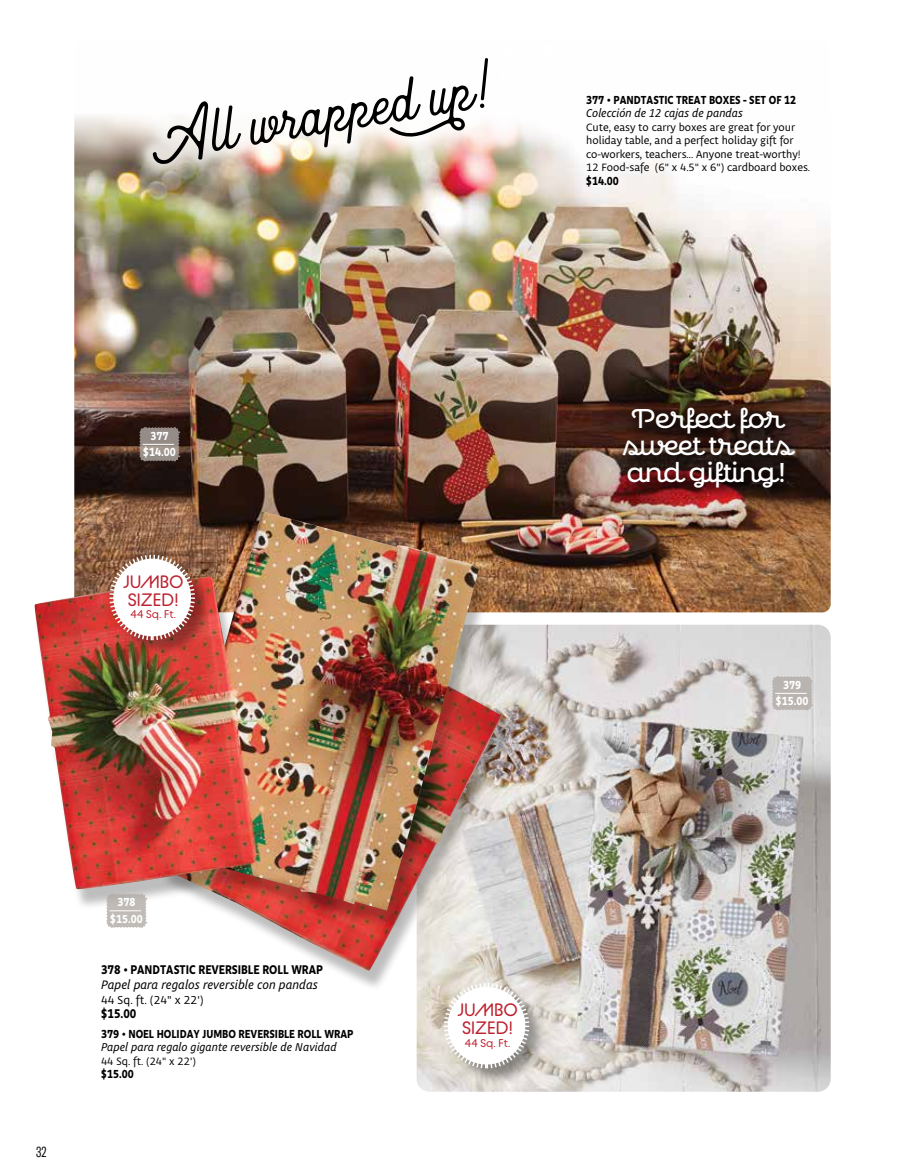
<style>
.page{position:relative;width:905px;height:1175px;background:#fff}
.page>*{position:absolute;margin:0;border:0;box-sizing:border-box;transform-origin:0 0}
.t1{font:73.5px "Heritage";color:#000}
.t2{font:500 27px/27px "Confiteria Script";color:#fff;text-align:center}
.t3{font:18px/18px "BC Alphapipe RB";color:#bd202e}
.t4{font:15px "Antarctican Headline";color:#000}
.t5{font:700 13.05px "Obliqua Sans";color:#000;scale:.85 1}
.t6{font:italic 13.05px "Obliqua Sans";color:#000}
.t7{font:12.15px "Obliqua Sans";color:#000}
.t8{font:700 12px "Obliqua Sans";color:#000;scale:.85 1}
.t9{font:italic 12px "Obliqua Sans";color:#000}
.t10{font:700 12px/16.5px "Obliqua Sans";color:#fff;text-align:center;scale:.85 1}
.t11{font:11.25px/13.5px "Obliqua Sans";color:#000}
.t12{font:11.25px "BC Alphapipe RB";letter-spacing:-.01em;color:#bd202e}
</style>
<div class="page">
<img style="left:74px;top:116px;width:756px;height:496px">
<img style="left:124px;top:116px;width:395px;height:85px">
<img style="left:416px;top:624px;width:414px;height:467px">
<div style="left:159px;top:637px;width:356px;height:354px;background:#000;opacity:.26"></div>
<img style="left:159px;top:631px;width:343px;height:341px">
<div style="left:34px;top:517px;width:459px;height:414px;background:#000;opacity:.26"></div>
<img style="left:34px;top:512px;width:445px;height:398px">
<div style="left:112px;top:557px;width:101px;height:101px;background:#000;opacity:.37"></div>
<img style="left:108px;top:553px;width:88px;height:88px">
<div style="left:447px;top:985px;width:100px;height:101px;background:#000;opacity:.37"></div>
<svg style="left:442px;top:981px;width:88px;height:88px"></svg>
<div style="left:614px;top:398px;width:199px;height:108px;background:#000;opacity:.75"></div>
<svg style="left:138px;top:426px;width:42px;height:36px"></svg>
<hr style="left:142px;top:444px;width:32px;height:1px;background:#fff">
<svg style="left:105px;top:892px;width:42px;height:36px"></svg>
<hr style="left:110px;top:910px;width:31px;height:1px;background:#fff">
<svg style="left:771px;top:675px;width:42px;height:36px"></svg>
<hr style="left:775px;top:693px;width:31px;height:1px;background:#fff">
<h1 class="t1" style="left:144px;top:100px;width:350px;rotate:-9deg">All wrapped up!</h1>
<p class="t8" style="left:586px;top:93px;width:248px">377 • PANDTASTIC TREAT BOXES - SET OF 12</p>
<p class="t9" style="left:586px;top:107px;width:158px">Colección de 12 cajas de pandas</p>
<p class="t11" style="left:586px;top:121px;width:225px">Cute, easy to carry boxes are great for your holiday table, and a perfect holiday gift for co-workers, teachers... Anyone treat-worthy!<br>12 Food-safe (6" x 4.5" x 6") cardboard boxes.</p>
<p class="t8" style="left:586px;top:174px;width:40px">$14.00</p>
<p class="t10" style="left:143px;top:428px;width:40px">377 $14.00</p>
<h3 class="t3" style="left:123px;top:572px;width:62px">JUMBO<br>SIZED!</h3>
<p class="t12" style="left:130px;top:607px;width:47px">44 Sq. Ft.</p>
<h3 class="t4" style="left:36px;top:1142px;width:12px">32</h3>
<p class="t10" style="left:110px;top:894px;width:40px">378 $15.00</p>
<p class="t5" style="left:101px;top:962px;width:262px">378 • PANDTASTIC REVERSIBLE ROLL WRAP</p>
<p class="t6" style="left:101px;top:977px;width:218px">Papel para regalos reversible con pandas</p>
<p class="t7" style="left:101px;top:992px;width:104px">44 Sq. ft. (24" x 22')</p>
<p class="t5" style="left:101px;top:1006px;width:43px">$15.00</p>
<p class="t8" style="left:101px;top:1026px;width:298px">379 • NOEL HOLIDAY JUMBO REVERSIBLE ROLL WRAP</p>
<p class="t9" style="left:101px;top:1040px;width:237px">Papel para regalo gigante reversible de Navidad</p>
<p class="t11" style="left:101px;top:1054px;width:96px">44 Sq. ft. (24" x 22')</p>
<p class="t8" style="left:101px;top:1067px;width:40px">$15.00</p>
<h3 class="t3" style="left:457px;top:1000px;width:62px">JUMBO<br>SIZED!</h3>
<p class="t12" style="left:465px;top:1035px;width:47px">44 Sq. Ft.</p>
<h2 class="t2" style="left:622px;top:407px;width:171px">Perfect for sweet treats and gifting!</h2>
<p class="t10" style="left:775px;top:677px;width:40px">379 $15.00</p>
</div>
